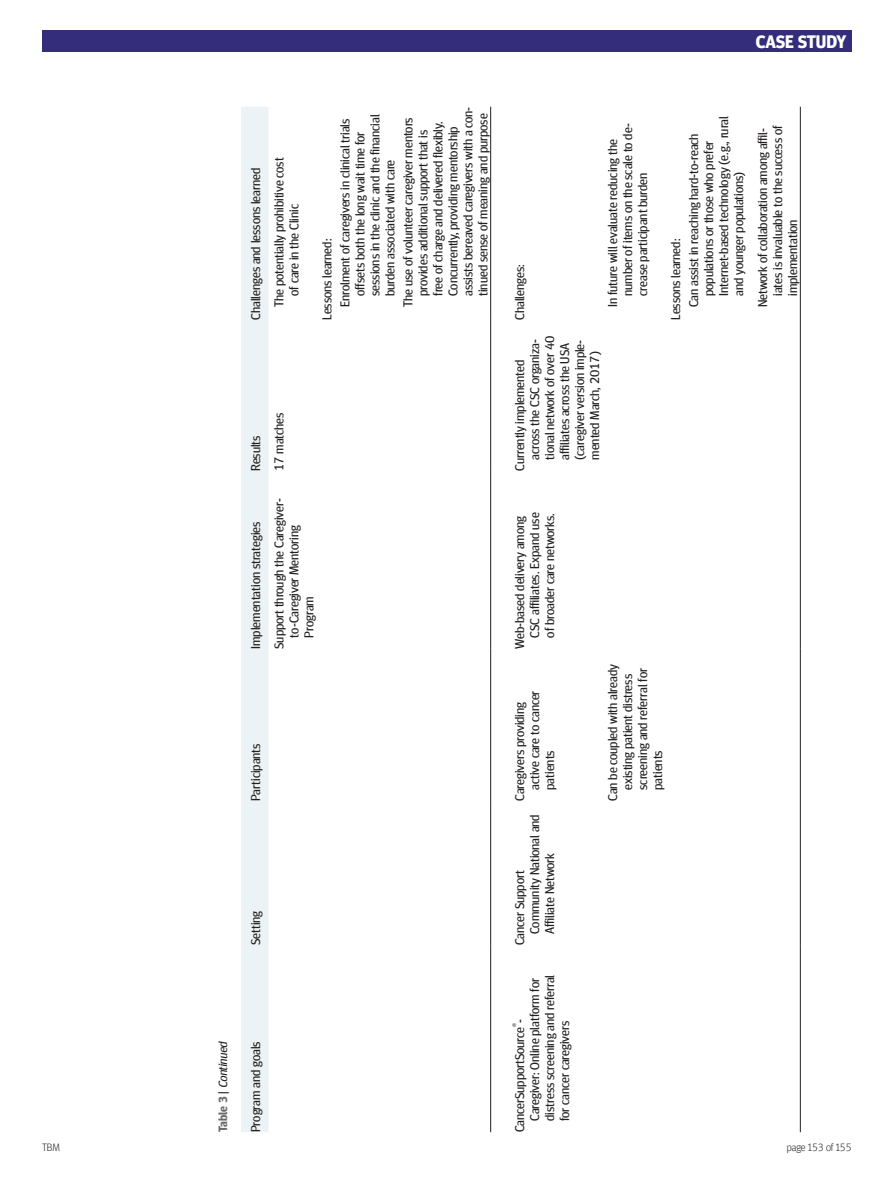
<style>
.page{position:relative;width:894px;height:1186px;background:#fff}
.page>*{position:absolute;margin:0;border:0;box-sizing:border-box;transform-origin:0 0}
.t1{font:700 18px "Meta Headline Offc";color:#fff}
.t2{font:12.75px/15px "Meta Headline Offc";color:#231f20}
.t3{font:italic 12px "Meta Headline Offc";color:#231f20}
.t4{font:300 10.5px "Meta Headline Offc";color:#231f20}
.t5{font:7.5px "Meta Headline Offc";color:#231f20}
.s1{font-weight:700;font-style:normal;color:#6b6a68}
.s2{font-style:normal}
</style>
<div class="page">
<div style="left:42px;top:30px;width:809px;height:21px;background:#332d7b"></div>
<div style="left:241px;top:107px;width:27px;height:1025px;background:#ebf3f6"></div>
<hr style="left:490px;top:945px;width:1px;height:187px;background:#231f20">
<hr style="left:490px;top:801px;width:1px;height:144px;background:#231f20">
<hr style="left:490px;top:649px;width:1px;height:152px;background:#231f20">
<hr style="left:490px;top:471px;width:1px;height:178px;background:#231f20">
<hr style="left:490px;top:320px;width:1px;height:151px;background:#231f20">
<hr style="left:490px;top:107px;width:1px;height:213px;background:#231f20">
<hr style="left:799px;top:945px;width:1px;height:187px;background:#231f20">
<hr style="left:799px;top:801px;width:1px;height:144px;background:#231f20">
<hr style="left:799px;top:649px;width:1px;height:152px;background:#231f20">
<hr style="left:799px;top:471px;width:1px;height:178px;background:#231f20">
<hr style="left:799px;top:320px;width:1px;height:151px;background:#231f20">
<hr style="left:799px;top:107px;width:1px;height:213px;background:#231f20">
<h1 class="t1" style="left:755px;top:31px;width:92px">CASE STUDY</h1>
<p class="t2" style="left:248px;top:320px;width:154px;rotate:-90deg">Challenges and lessons learned</p>
<p class="t2" style="left:272px;top:296px;width:140px;text-indent:-11px;rotate:-90deg">The potentially prohibitive cost of care in the Clinic</p>
<p class="t2" style="left:318px;top:307px;width:190px;line-height:18px;text-indent:-13px;rotate:-90deg">Lessons learned:<br>Enrolment of caregivers in clinical trials</p>
<p class="t2" style="left:353px;top:296px;width:183px;rotate:-90deg">offsets both the long wait time for sessions in the clinic and the financial burden associated with care</p>
<p class="t2" style="left:401px;top:296px;width:191px;text-indent:-11px;rotate:-90deg">The use of volunteer caregiver mentors provides additional support that is<br>free of charge and delivered flexibly.<br>Concurrently, providing mentorship assists bereaved caregivers with a con&shy;tinued sense of meaning and purpose</p>
<p class="t2" style="left:248px;top:471px;width:37px;rotate:-90deg">Results</p>
<p class="t2" style="left:248px;top:649px;width:129px;rotate:-90deg">Implementation strategies</p>
<p class="t2" style="left:272px;top:471px;width:60px;rotate:-90deg">17 matches</p>
<p class="t2" style="left:272px;top:638px;width:141px;text-indent:-11px;rotate:-90deg">Support through the Caregiver&shy;to-Caregiver Mentoring<br>Program</p>
<p class="t2" style="left:248px;top:801px;width:59px;rotate:-90deg">Participants</p>
<p class="t2" style="left:248px;top:945px;width:36px;rotate:-90deg">Setting</p>
<p class="t3" style="left:216px;top:1132px;width:94px;rotate:-90deg"><span class="s1">Ta b l e 3</span> <span class="s2">|</span> Continued</p>
<p class="t2" style="left:248px;top:1132px;width:92px;rotate:-90deg">Program and goals</p>
<p class="t2" style="left:512px;top:320px;width:57px;rotate:-90deg">Challenges:</p>
<p class="t2" style="left:701px;top:296px;width:181px;rotate:-90deg">populations or those who prefer<br>Internet-based technology (e.g., rural and younger populations)</p>
<p class="t2" style="left:755px;top:296px;width:172px;text-indent:-11px;rotate:-90deg">Network of collaboration among affil&shy;iates is invaluable to the success of implementation</p>
<p class="t2" style="left:605px;top:296px;width:174px;text-indent:-11px;rotate:-90deg">In future will evaluate reducing the number of items on the scale to de&shy;crease participant burden</p>
<p class="t2" style="left:666px;top:307px;width:175px;line-height:18px;text-indent:-13px;rotate:-90deg">Lessons learned:<br>Can assist in reaching hard-to-reach</p>
<p class="t2" style="left:512px;top:460px;width:125px;text-indent:-11px;rotate:-90deg">Currently implemented across the CSC organiza&shy;tional network of over 40 affiliates across the USA (caregiver version imple&shy;mented March, 2017)</p>
<p class="t2" style="left:512px;top:638px;width:127px;text-indent:-11px;rotate:-90deg">Web-based delivery among<br>CSC affiliates. Expand use of broader care networks.</p>
<p class="t2" style="left:512px;top:790px;width:101px;text-indent:-11px;rotate:-90deg">Caregivers providing active care to cancer patients</p>
<p class="t2" style="left:512px;top:934px;width:121px;text-indent:-11px;rotate:-90deg">Cancer Support<br>Community National and<br>Affiliate Network</p>
<p class="t2" style="left:527px;top:1121px;width:148px;rotate:-90deg">Caregiver: Online platform for distress screening and referral for cancer caregivers</p>
<p class="t2" style="left:512px;top:1132px;width:114px;rotate:-90deg">CancerSupportSource -</p>
<p class="t5" style="left:510px;top:1027px;width:5px;rotate:-90deg">®</p>
<p class="t2" style="left:605px;top:790px;width:127px;text-indent:-11px;rotate:-90deg">Can be coupled with already existing patient distress screening and referral for patients</p>
<p class="t4" style="left:42px;top:1141px;width:19px">TBM</p>
<p class="t4" style="left:786px;top:1141px;width:66px">page 153 of 155</p>
</div>
